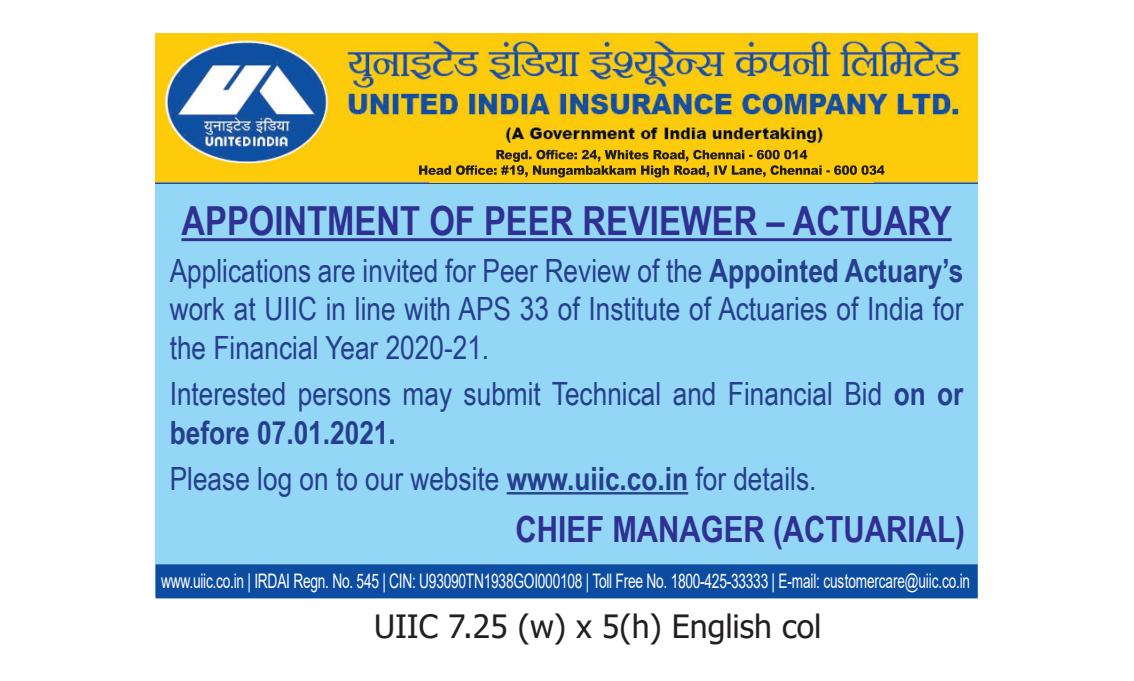
<style>
.page{position:relative;width:1134px;height:681px;background:#fff}
.page>*{position:absolute;margin:0;border:0;box-sizing:border-box;transform-origin:0 0}
.t1{font:700 40px "Arial Narrow";color:#2e3092}
.t2{font:700 36px "Arial Narrow";color:#2e3092}
.t3{font:32px/38.4px "Arial Narrow";color:#253f8e;text-align:justify}
.t4{font:32px "Tahoma";color:#231f20}
.t5{font:20px "Arial";letter-spacing:-.02em;color:#fff;scale:.69 1}
.s1{font-weight:700}
</style>
<div class="page">
<div style="left:156px;top:33px;width:822px;height:563px;background:#94d6f5"></div>
<img style="left:155px;top:33px;width:823px;height:150px">
<div style="left:429px;top:148px;width:444px;height:35px;background:#fdcb0b"></div>
<svg style="left:419px;top:150px;width:465px;height:27px"></svg>
<div style="left:156px;top:564px;width:822px;height:34px;background:#0d4da1;border:4px solid #0d4da1"></div>
<hr style="left:181px;top:238px;width:771px;height:3px;background:#2e3092">
<hr style="left:507px;top:492px;width:181px;height:2px;background:#253f8e">
<p class="t1" style="left:181px;top:191px;width:772px">APPOINTMENT OF PEER REVIEWER – ACTUARY</p>
<p class="t3" style="left:170px;top:250px;width:795px">Applications are invited for Peer Review of the <span class="s1">Appointed Actuary’s </span>work at UIIC in line with APS 33 of Institute of Actuaries of India for the Financial Year 2020-21.</p>
<p class="t3" style="left:170px;top:373px;width:795px">Interested persons may submit Technical and Financial Bid <span class="s1">on or before 07.01.2021.</span></p>
<p class="t3" style="left:170px;top:458px;width:648px">Please log on to our website <span class="s1">www.uiic.co.in</span> for details.</p>
<p class="t2" style="left:516px;top:501px;width:451px">CHIEF MANAGER (ACTUARIAL)</p>
<p class="t5" style="left:161px;top:566px;width:1174px">www.uiic.co.in | IRDAI Regn. No. 545 | CIN: U93090TN1938GOI000108 | Toll Free No. 1800-425-33333 | E-mail: customercare@uiic.co.in</p>
<p class="t4" style="left:374px;top:604px;width:449px">UIIC 7.25 (w) x 5(h) English col</p>
</div>
